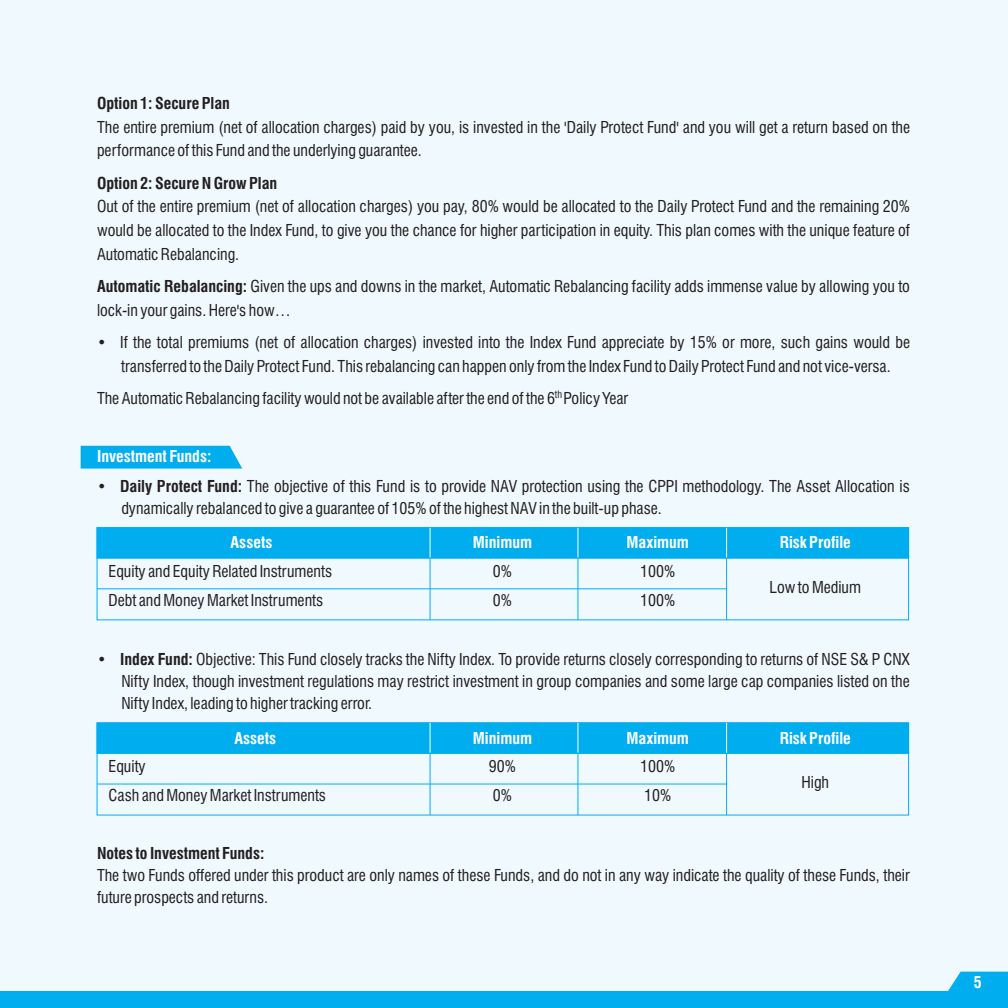
<style>
.page{position:relative;width:1008px;height:1008px;background:#f0f9fd}
.page>*{position:absolute;margin:0;border:0;box-sizing:border-box;transform-origin:0 0}
.t1{font:condensed 16px/23.6px "Swiss 721 BT";color:#231f20}
.t2{font:700 condensed 16px "Swiss 721 BT";color:#fff}
.t3{font:700 condensed 16px "Swiss 721 BT";color:#231f20}
.t4{font:condensed 10px "Swiss 721 BT";color:#231f20}
.s1{font-weight:700}
</style>
<div class="page">
<svg style="left:0;top:972px;width:1008px;height:36px"></svg>
<svg style="left:81px;top:446px;width:161px;height:23px;background:#0db2ef"></svg>
<hr style="left:430px;top:528px;width:1px;height:92px;background:#00aeef">
<hr style="left:577px;top:528px;width:1px;height:92px;background:#00aeef">
<hr style="left:726px;top:528px;width:1px;height:92px;background:#00aeef">
<svg style="left:96px;top:527px;width:814px;height:32px;background:#03afef"></svg>
<hr style="left:97px;top:588px;width:630px;height:1px;background:#00aeef">
<div style="left:96px;top:722px;width:814px;height:32px;background:#00aeef"></div>
<div style="left:97px;top:722px;width:812px;height:94px;border:1px solid #00aeef"></div>
<hr style="left:430px;top:723px;width:1px;height:92px;background:#00aeef">
<hr style="left:430px;top:723px;width:1px;height:30px;background:#fff">
<hr style="left:577px;top:723px;width:1px;height:92px;background:#00aeef">
<hr style="left:577px;top:723px;width:1px;height:30px;background:#fff">
<hr style="left:726px;top:723px;width:1px;height:92px;background:#00aeef">
<hr style="left:726px;top:723px;width:1px;height:30px;background:#fff">
<hr style="left:97px;top:784px;width:630px;height:1px;background:#00aeef">
<p class="t3" style="left:97px;top:97px;width:134px">Option 1: Secure Plan</p>
<p class="t1" style="left:97px;top:117px;width:815px">The entire premium (net of allocation charges) paid by you, is invested in the 'Daily Protect Fund' and you will get a return based on the performance of this Fund and the underlying guarantee.</p>
<p class="t3" style="left:97px;top:177px;width:182px">Option 2: Secure N Grow Plan</p>
<p class="t1" style="left:97px;top:196px;width:815px;text-align:justify">Out of the entire premium (net of allocation charges) you pay, 80% would be allocated to the Daily Protect Fund and the remaining 20% would be allocated to the Index Fund, to give you the chance for higher participation in equity. This plan comes with the unique feature of Automatic Rebalancing.</p>
<p class="t1" style="left:97px;top:276px;width:815px"><span class="s1">Automatic Rebalancing:</span> Given the ups and downs in the market, Automatic Rebalancing facility adds immense value by allowing you to lock-in your gains. Here's how…</p>
<p class="t1" style="left:97px;top:332px;width:815px;text-align:center">• If the total premiums (net of allocation charges) invested into the Index Fund appreciate by 15% or more, such gains would be transferred to the Daily Protect Fund. This rebalancing can happen only from the Index Fund to Daily Protect Fund and not vice-versa.</p>
<p class="t4" style="left:555px;top:390px;width:9px">th</p>
<p class="t1" style="left:97px;top:388px;width:533px">The Automatic Rebalancing facility would not be available after the end of the 6 Policy Year</p>
<p class="t2" style="left:97px;top:450px;width:116px">Investment Funds:</p>
<p class="t1" style="left:121px;top:477px;width:790px;line-height:22px;text-indent:-24px">• <span class="s1">Daily Protect Fund:</span> The objective of this Fund is to provide NAV protection using the CPPI methodology. The Asset Allocation is dynamically rebalanced to give a guarantee of 105% of the highest NAV in the built-up phase.</p>
<p class="t2" style="left:231px;top:536px;width:43px">Assets</p>
<p class="t2" style="left:473px;top:536px;width:61px">Minimum</p>
<p class="t2" style="left:626px;top:536px;width:64px">Maximum</p>
<p class="t2" style="left:780px;top:536px;width:73px">Risk Profile</p>
<p class="t1" style="left:109px;top:561px;width:225px">Equity and Equity Related Instruments</p>
<p class="t1" style="left:493px;top:561px;width:21px">0%</p>
<p class="t1" style="left:640px;top:561px;width:37px">100%</p>
<p class="t1" style="left:770px;top:577px;width:93px">Low to Medium</p>
<p class="t1" style="left:109px;top:590px;width:216px">Debt and Money Market Instruments</p>
<p class="t1" style="left:493px;top:590px;width:21px">0%</p>
<p class="t1" style="left:640px;top:590px;width:37px">100%</p>
<p class="t1" style="left:121px;top:649px;width:790px;line-height:22px;text-align:justify;text-indent:-24px">• <span class="s1">Index Fund:</span> Objective: This Fund closely tracks the Nifty Index. To provide returns closely corresponding to returns of NSE S&amp; P CNX Nifty Index, though investment regulations may restrict investment in group companies and some large cap companies listed on the Nifty Index, leading to higher tracking error.</p>
<p class="t2" style="left:234px;top:731px;width:43px">Assets</p>
<p class="t2" style="left:473px;top:731px;width:61px">Minimum</p>
<p class="t2" style="left:626px;top:731px;width:64px">Maximum</p>
<p class="t2" style="left:780px;top:731px;width:73px">Risk Profile</p>
<p class="t1" style="left:109px;top:756px;width:39px">Equity</p>
<p class="t1" style="left:489px;top:756px;width:29px">90%</p>
<p class="t1" style="left:640px;top:756px;width:37px">100%</p>
<p class="t1" style="left:109px;top:785px;width:219px">Cash and Money Market Instruments</p>
<p class="t1" style="left:493px;top:785px;width:21px">0%</p>
<p class="t1" style="left:644px;top:785px;width:29px">10%</p>
<p class="t1" style="left:801px;top:772px;width:29px">High</p>
<p class="t3" style="left:97px;top:847px;width:169px">Notes to Investment Funds:</p>
<p class="t1" style="left:97px;top:866px;width:814px;line-height:22px">The two Funds offered under this product are only names of these Funds, and do not in any way indicate the quality of these Funds, their future prospects and returns.</p>
<p class="t2" style="left:974px;top:976px;width:9px">5</p>
</div>
